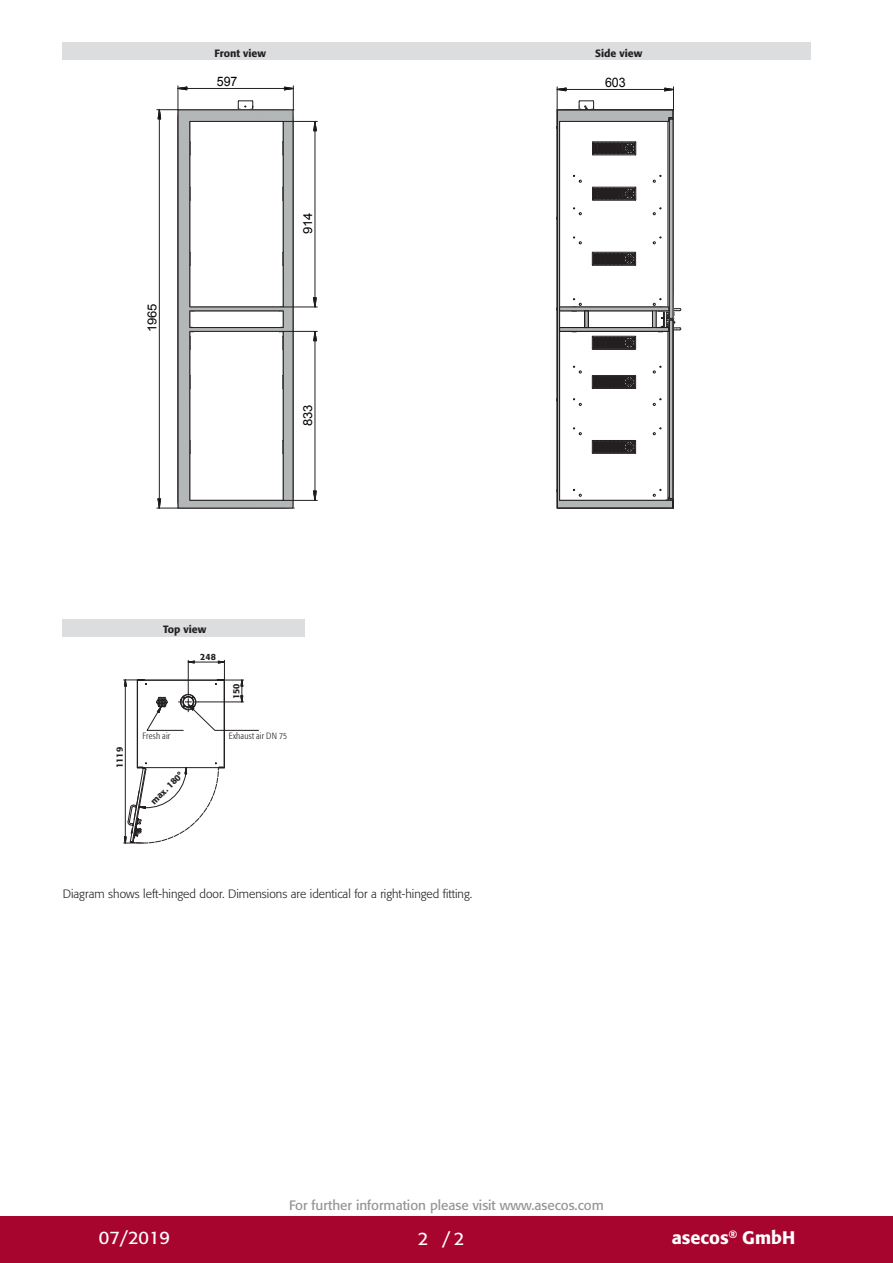
<style>
.page{position:relative;width:893px;height:1263px;background:#fff}
.page>*{position:absolute;margin:0;border:0;box-sizing:border-box;transform-origin:0 0}
.t1{font:500 18px "Formata Pro";color:#fff}
.t2{font:18px "Formata Pro";color:#fff}
.CB_AF_U4-Fachhaendle{font:13.5px "Formata Pro";color:#939598}
.t3{font:13.05px "Arial";letter-spacing:-.005em;color:#000001;scale:.95 1}
.t4{font:12.45px "Arial";letter-spacing:-.005em;color:#000001;scale:1.05 1}
.CB_AF_Image-FT{font:300 12px "Formata Pro";color:#231f20}
.t5{font:500 10.5px "Formata Pro";color:#231f20}
.t6{font:300 condensed 9px "Formata Pro";letter-spacing:.025em;color:#231f20}
.t7{font:500 9px "Formata Pro";color:#231f20}
</style>
<div class="page">
<div style="left:0;top:1216px;width:893px;height:47px;background:#a7052d"></div>
<div style="left:63px;top:43px;width:748px;height:17px;background:#dcdddf"></div>
<svg style="left:537px;top:42px;width:146px;height:467px"></svg>
<div style="left:63px;top:619px;width:242px;height:17px;background:#dcdddf"></div>
<svg style="left:100px;top:42px;width:217px;height:802px"></svg>
<p class="t5" style="left:215px;top:46px;width:53px">Front view</p>
<p class="t5" style="left:595px;top:47px;width:49px">Side view</p>
<p class="t3" style="left:217px;top:72px;width:23px">597</p>
<p class="t4" style="left:144px;top:332px;width:29px;rotate:-90deg">1965</p>
<p class="t4" style="left:300px;top:234px;width:22px;rotate:-90deg">914</p>
<p class="t4" style="left:300px;top:426px;width:22px;rotate:-90deg">833</p>
<p class="t7" style="left:114px;top:768px;width:22px;rotate:-90deg">1119</p>
<p class="t5" style="left:163px;top:622px;width:45px">Top view</p>
<p class="t7" style="left:200px;top:651px;width:17px">248</p>
<p class="t7" style="left:230px;top:699px;width:17px;rotate:-90deg">150</p>
<p class="t6" style="left:143px;top:730px;width:29px">Fresh air</p>
<p class="t6" style="left:229px;top:731px;width:60px">Exhaust air DN 75</p>
<p class="t7" style="left:148px;top:799px;width:43px;rotate:-45deg">max. 180°</p>
<p class="CB_AF_Image-FT" style="left:63px;top:887px;width:411px">Diagram shows left-hinged door. Dimensions are identical for a right-hinged fitting.</p>
<p class="t3" style="left:605px;top:73px;width:23px">603</p>
<p class="CB_AF_U4-Fachhaendle" style="left:289px;top:1196px;width:316px">For further information please visit www.asecos.com</p>
<p class="t2" style="left:99px;top:1225px;width:73px">07/2019</p>
<p class="t2" style="left:418px;top:1227px;width:12px">2</p>
<p class="t2" style="left:442px;top:1227px;width:23px">/2</p>
<h1 class="t1" style="left:672px;top:1225px;width:125px">asecos<sup>®</sup> GmbH</h1>
</div>
